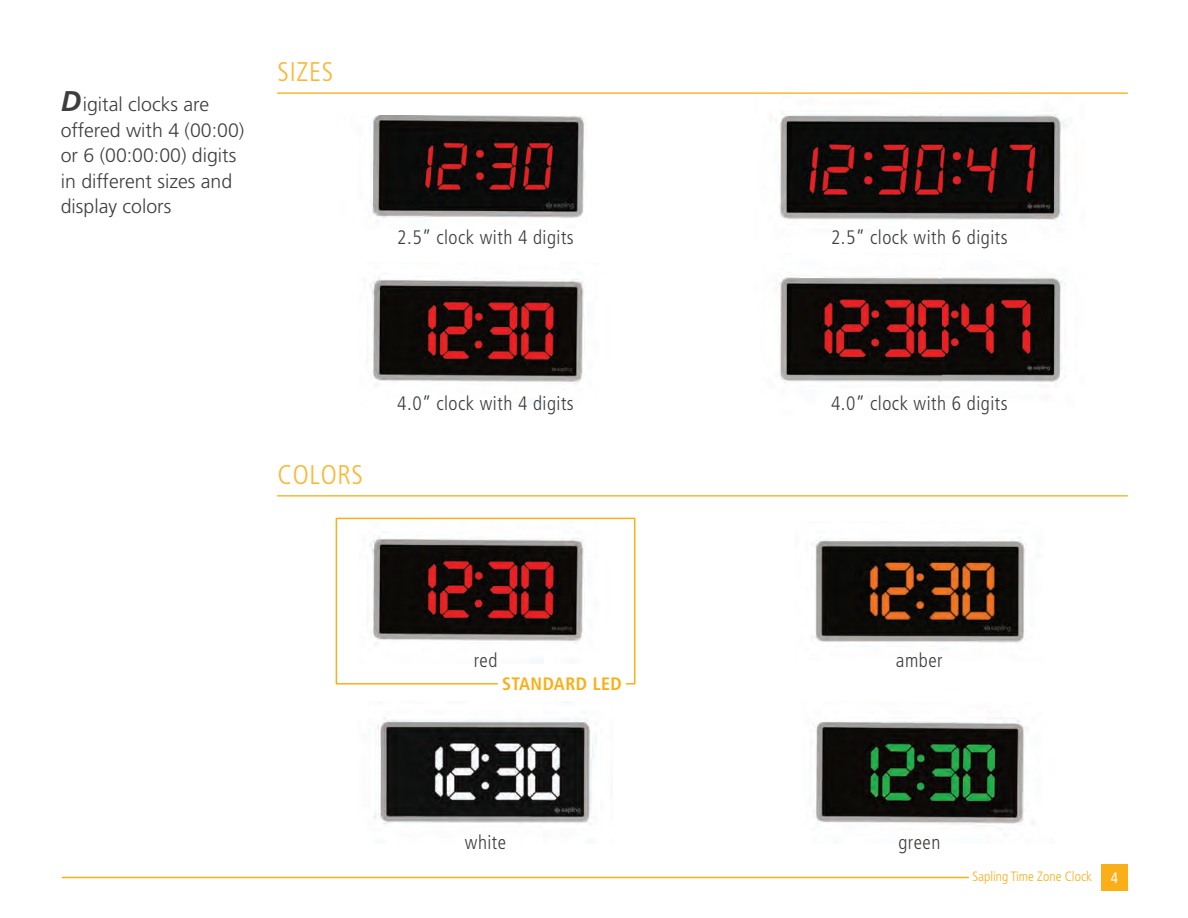
<style>
.page{position:relative;width:1188px;height:918px;background:#fff}
.page>*{position:absolute;margin:0;border:0;box-sizing:border-box;transform-origin:0 0}
.t1{font:300 condensed 27px "Frutiger LT Std";letter-spacing:.025em;color:#fcb633}
.t2{font:300 condensed 19.5px "Frutiger LT Std";letter-spacing:.025em;color:#3e3e3f}
.t3{font:300 19.5px/25.5px "Frutiger LT Std";color:#3e3e3f}
.t4{font:700 condensed 18px "Frutiger LT Std";letter-spacing:.025em;color:#faaf18}
.t5{font:condensed 15px "Frutiger LT Std";color:#fff}
.t6{font:300 condensed 13.5px "Frutiger LT Std";color:#faaf18}
.s1{font-weight:700;font-style:italic;font-size:28.5px}
</style>
<div class="page">
<img style="left:373px;top:717px;width:223px;height:108px">
<img style="left:779px;top:272px;width:286px;height:114px">
<img style="left:813px;top:718px;width:221px;height:108px">
<img style="left:812px;top:537px;width:214px;height:106px">
<img style="left:370px;top:116px;width:215px;height:102px">
<img style="left:776px;top:114px;width:291px;height:106px">
<img style="left:370px;top:277px;width:215px;height:127px">
<div style="left:1101px;top:864px;width:27px;height:27px;background:#faaf18"></div>
<hr style="left:62px;top:877px;width:907px;height:1px;background:#faaf18">
<svg style="left:336px;top:518px;width:299px;height:167px"></svg>
<hr style="left:277px;top:92px;width:851px;height:2px;background:#fcb633">
<hr style="left:277px;top:495px;width:851px;height:2px;background:#fcb633">
<p class="t3" style="left:61px;top:92px;width:185px"><span class="s1">D</span>igital clocks are offered with 4 (00:00) or 6 (00:00:00) digits in different sizes and display colors</p>
<h1 class="t1" style="left:278px;top:56px;width:57px">SIZES</h1>
<p class="t2" style="left:397px;top:226px;width:178px">2.5” clock with 4 digits</p>
<h1 class="t1" style="left:278px;top:459px;width:87px">COLORS</h1>
<p class="t2" style="left:397px;top:392px;width:178px">4.0” clock with 4 digits</p>
<p class="t2" style="left:831px;top:226px;width:178px">2.5” clock with 6 digits</p>
<p class="t2" style="left:831px;top:392px;width:178px">4.0” clock with 6 digits</p>
<p class="t2" style="left:474px;top:649px;width:25px">red</p>
<p class="t4" style="left:502px;top:673px;width:121px">STANDARD LED</p>
<p class="t2" style="left:896px;top:649px;width:48px">amber</p>
<p class="t2" style="left:465px;top:831px;width:43px">white</p>
<p class="t2" style="left:898px;top:831px;width:44px">green</p>
<p class="t6" style="left:972px;top:869px;width:121px">Sapling Time Zone Clock</p>
<p class="t5" style="left:1111px;top:869px;width:9px">4</p>
</div>
